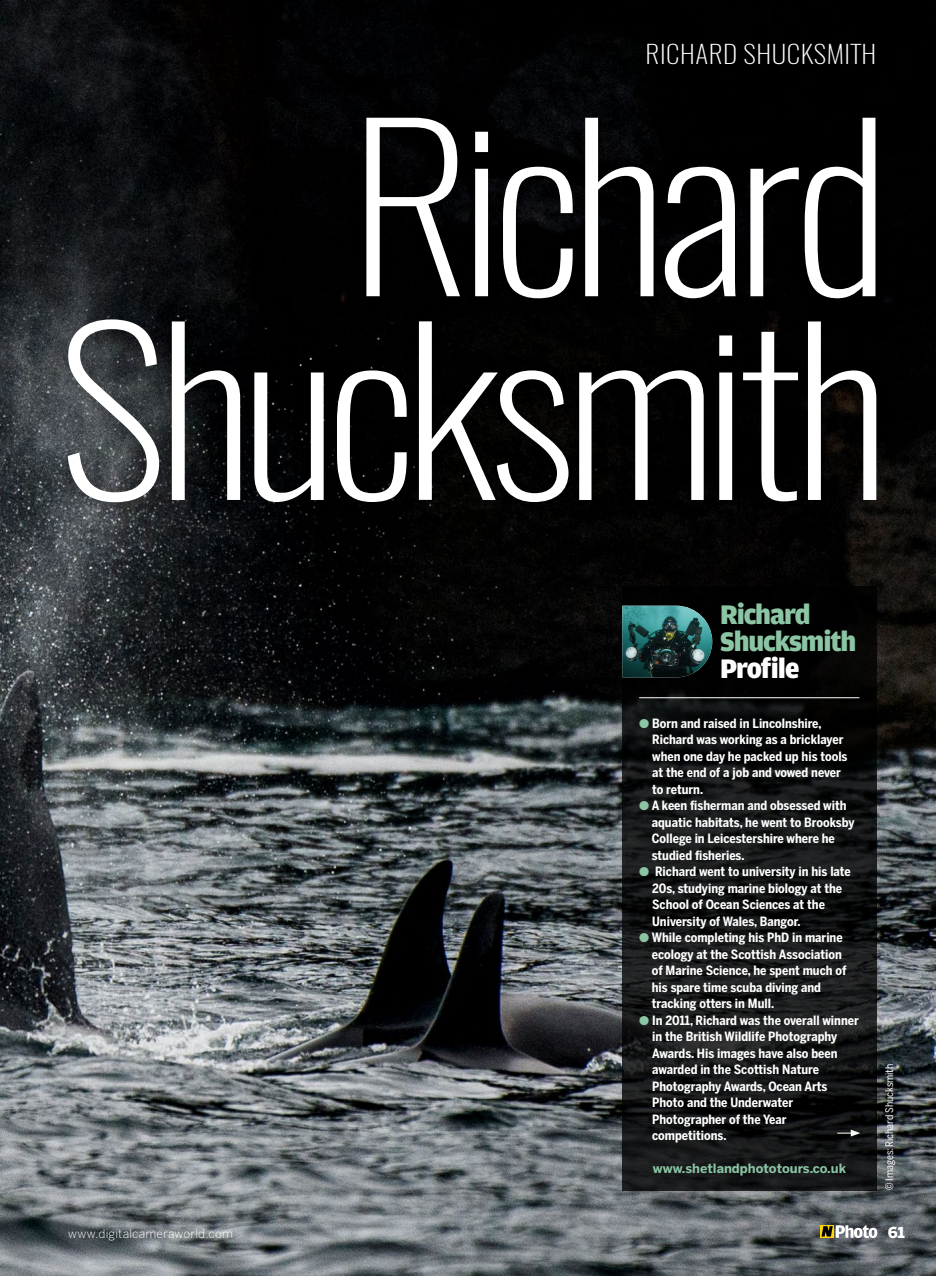
<style>
.page{position:relative;width:936px;height:1276px;background:#fff}
.page>*{position:absolute;margin:0;border:0;box-sizing:border-box;transform-origin:0 0}
.t1{font:200 220.5px/203.7px "Oswald";letter-spacing:-.045em;color:#fff;text-align:right;scale:1.1 1}
.t2{font:900 28.5px/27px "Amplitude";letter-spacing:-.04em;color:#8bc5a4}
.t3{font:900 28.5px "Amplitude";letter-spacing:-.04em;color:#fff}
.t4{font:200 24.75px "Oswald";letter-spacing:.02em;color:#fff;scale:1.1 1}
.t5{font:900 15px "Benton Sans";color:#fff}
.t6{font:700 12.75px/16.5px "Benton Sans Condensed";color:#fff}
.t7{font:700 12.75px "Benton Sans";color:#8bc5a4}
.t8{font:300 12px "Benton Sans";letter-spacing:.015em;color:#fff}
.t9{font:10.5px "Benton Sans Condensed";letter-spacing:-.01em;color:#fff}
.s1{color:#8bc5a4}
</style>
<div class="page">
<img style="left:0;top:0;width:935px;height:1276px">
<div style="left:50px;top:100px;width:844px;height:420px;background:#000;opacity:.51"></div>
<svg style="left:622px;top:586px;width:254px;height:604px;background:#111213"></svg>
<hr style="left:639px;top:697px;width:220px;height:1px;background:#fff">
<img style="left:622px;top:606px;width:90px;height:71px">
<svg style="left:837px;top:1129px;width:23px;height:7px"></svg>
<div style="left:820px;top:1225px;width:13px;height:12px;background:#ffd500"></div>
<svg style="left:821px;top:1225px;width:56px;height:13px"></svg>
<h3 class="t4" style="left:645px;top:37px;width:211px">RICHARD SHUCKSMITH</h3>
<h1 class="t1" style="left:58px;top:104px;width:757px">Richard<br>Shucksmith</h1>
<h2 class="t2" style="left:720px;top:601px;width:138px">Richard<br>Shucksmith</h2>
<h2 class="t3" style="left:720px;top:653px;width:81px">Profile</h2>
<p class="t6" style="left:652px;top:715px;width:197px;text-indent:-13px"><span class="s1">●</span> Born and raised in Lincolnshire,<br>Richard was working as a bricklayer when one day he packed up his tools at the end of a job and vowed never to return.</p>
<p class="t6" style="left:651px;top:797px;width:204px;text-indent:-13px"><span class="s1">●</span> A keen fisherman and obsessed with aquatic habitats, he went to Brooksby<br>College in Leicestershire where he studied fisheries.</p>
<p class="t6" style="left:652px;top:863px;width:200px;text-indent:-13px"><span class="s1">●</span> Richard went to university in his late 20s, studying marine biology at the School of Ocean Sciences at the University of Wales, Bangor.</p>
<p class="t6" style="left:651px;top:929px;width:196px;text-indent:-13px"><span class="s1">●</span> While completing his PhD in marine ecology at the Scottish Association of Marine Science, he spent much of his spare time scuba diving and tracking otters in Mull.</p>
<p class="t6" style="left:652px;top:1012px;width:208px;text-indent:-13px"><span class="s1">●</span> In 2011, Richard was the overall winner in the British Wildlife Photography<br>Awards. His images have also been awarded in the Scottish Nature<br>Photography Awards, Ocean Arts<br>Photo and the Underwater<br>Photographer of the Year competitions.</p>
<p class="t7" style="left:653px;top:1160px;width:195px">www.shetlandphototours.co.uk</p>
<p class="t9" style="left:883px;top:1190px;width:128px;rotate:-90deg">© Images: Richard Shucksmith</p>
<p class="t8" style="left:68px;top:1226px;width:166px">www.digitalcameraworld.com</p>
<p class="t5" style="left:887px;top:1223px;width:19px">61</p>
</div>
